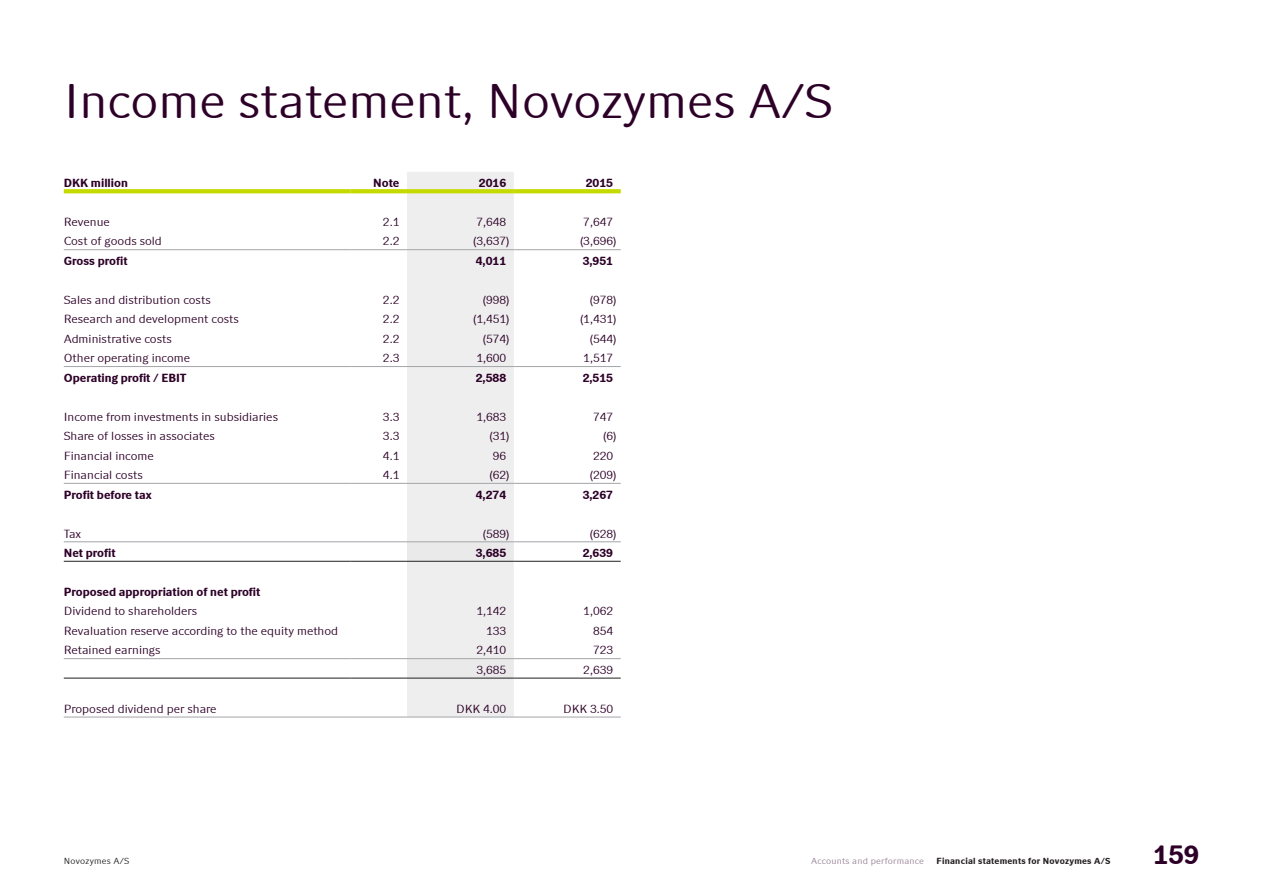
<style>
.page{position:relative;width:1263px;height:893px;background:#fff}
.page>*{position:absolute;margin:0;border:0;box-sizing:border-box;transform-origin:0 0}
.Header1{font:49.5px "Novozymes";color:#2d0028}
.t1{font:700 27px "Novozymes";color:#2d0028}
.Table__TextLeft-No{font:12px "Novozymes";color:#2d0028}
.Table__TextRight-N{font:12px "Novozymes";color:#2d0028}
.Table__TextLeft-Bo{font:700 12px "Novozymes";color:#2d0028}
.Table__TextRight-B{font:700 12px "Novozymes";color:#2d0028}
.Pagenumber__Footer{font:700 9px "Novozymes";letter-spacing:.025em;color:#231f20}
.Pagenumber__Footer-2{font:9px "Novozymes";letter-spacing:.025em;color:#968093}
.t2{font:9px "Novozymes";letter-spacing:.025em;color:#231f20}
</style>
<div class="page">
<div style="left:407px;top:172px;width:107px;height:544px;background:#edeeed"></div>
<svg style="left:64px;top:542px;width:557px;height:136px"></svg>
<svg style="left:64px;top:189px;width:287px;height:4px"></svg>
<svg style="left:351px;top:189px;width:56px;height:4px"></svg>
<svg style="left:514px;top:189px;width:107px;height:4px"></svg>
<svg style="left:407px;top:189px;width:107px;height:4px"></svg>
<hr style="left:64px;top:249px;width:287px;height:1px;background:#a8a9ad">
<hr style="left:351px;top:249px;width:56px;height:1px;background:#a8a9ad">
<hr style="left:407px;top:249px;width:107px;height:1px;background:#a8a9ad">
<hr style="left:514px;top:249px;width:107px;height:1px;background:#a8a9ad">
<hr style="left:64px;top:366px;width:287px;height:1px;background:#a8a9ad">
<hr style="left:351px;top:366px;width:56px;height:1px;background:#a8a9ad">
<hr style="left:407px;top:366px;width:107px;height:1px;background:#a8a9ad">
<hr style="left:514px;top:366px;width:107px;height:1px;background:#a8a9ad">
<hr style="left:64px;top:483px;width:287px;height:1px;background:#a8a9ad">
<hr style="left:351px;top:483px;width:56px;height:1px;background:#a8a9ad">
<hr style="left:407px;top:483px;width:107px;height:1px;background:#a8a9ad">
<hr style="left:514px;top:483px;width:107px;height:1px;background:#a8a9ad">
<hr style="left:64px;top:541px;width:287px;height:1px;background:#a8a9ad">
<hr style="left:64px;top:561px;width:287px;height:1px;background:#231f20">
<hr style="left:351px;top:541px;width:56px;height:1px;background:#a8a9ad">
<hr style="left:351px;top:561px;width:56px;height:1px;background:#231f20">
<hr style="left:407px;top:541px;width:107px;height:1px;background:#a8a9ad">
<hr style="left:407px;top:561px;width:107px;height:1px;background:#231f20">
<hr style="left:514px;top:541px;width:107px;height:1px;background:#a8a9ad">
<hr style="left:514px;top:561px;width:107px;height:1px;background:#231f20">
<hr style="left:64px;top:658px;width:287px;height:1px;background:#a8a9ad">
<hr style="left:64px;top:678px;width:287px;height:1px;background:#231f20">
<hr style="left:351px;top:658px;width:56px;height:1px;background:#a8a9ad">
<hr style="left:351px;top:678px;width:56px;height:1px;background:#231f20">
<hr style="left:407px;top:658px;width:107px;height:1px;background:#a8a9ad">
<hr style="left:407px;top:678px;width:107px;height:1px;background:#231f20">
<hr style="left:514px;top:658px;width:107px;height:1px;background:#a8a9ad">
<hr style="left:514px;top:678px;width:107px;height:1px;background:#231f20">
<hr style="left:64px;top:716px;width:287px;height:2px;background:#a8a9ad">
<hr style="left:351px;top:716px;width:56px;height:2px;background:#a8a9ad">
<hr style="left:407px;top:716px;width:107px;height:2px;background:#a8a9ad">
<hr style="left:514px;top:716px;width:107px;height:2px;background:#a8a9ad">
<p class="Header1" style="left:64px;top:73px;width:770px">Income statement, Novozymes A/S</p>
<p class="Table__TextLeft-Bo" style="left:64px;top:176px;width:66px">DKK million</p>
<p class="Table__TextRight-B" style="left:373px;top:176px;width:28px">Note</p>
<p class="Table__TextRight-B" style="left:479px;top:176px;width:29px">2016</p>
<p class="Table__TextRight-B" style="left:586px;top:176px;width:29px">2015</p>
<p class="Table__TextLeft-No" style="left:64px;top:215px;width:48px">Revenue</p>
<p class="Table__TextRight-N" style="left:383px;top:215px;width:18px">2.1</p>
<p class="Table__TextRight-N" style="left:476px;top:215px;width:31px">7,648</p>
<p class="Table__TextRight-N" style="left:583px;top:215px;width:31px">7,647</p>
<p class="Table__TextLeft-No" style="left:64px;top:234px;width:100px">Cost of goods sold</p>
<p class="Table__TextRight-N" style="left:383px;top:234px;width:18px">2.2</p>
<p class="Table__TextRight-N" style="left:473px;top:234px;width:38px">(3,637)</p>
<p class="Table__TextRight-N" style="left:580px;top:234px;width:38px">(3,696)</p>
<p class="Table__TextLeft-Bo" style="left:64px;top:254px;width:65px">Gross profit</p>
<p class="Table__TextRight-B" style="left:476px;top:254px;width:32px">4,011</p>
<p class="Table__TextRight-B" style="left:583px;top:254px;width:32px">3,951</p>
<p class="Table__TextLeft-No" style="left:64px;top:293px;width:148px">Sales and distribution costs</p>
<p class="Table__TextRight-N" style="left:383px;top:293px;width:18px">2.2</p>
<p class="Table__TextRight-N" style="left:483px;top:293px;width:28px">(998)</p>
<p class="Table__TextRight-N" style="left:590px;top:293px;width:28px">(978)</p>
<p class="Table__TextLeft-No" style="left:64px;top:312px;width:177px">Research and development costs</p>
<p class="Table__TextRight-N" style="left:383px;top:312px;width:18px">2.2</p>
<p class="Table__TextRight-N" style="left:473px;top:312px;width:38px">(1,451)</p>
<p class="Table__TextRight-N" style="left:580px;top:312px;width:38px">(1,431)</p>
<p class="Table__TextLeft-No" style="left:64px;top:332px;width:110px">Administrative costs</p>
<p class="Table__TextRight-N" style="left:383px;top:332px;width:18px">2.2</p>
<p class="Table__TextRight-N" style="left:483px;top:332px;width:28px">(574)</p>
<p class="Table__TextRight-N" style="left:590px;top:332px;width:28px">(544)</p>
<p class="Table__TextLeft-No" style="left:64px;top:351px;width:128px">Other operating income</p>
<p class="Table__TextRight-N" style="left:383px;top:351px;width:18px">2.3</p>
<p class="Table__TextRight-N" style="left:476px;top:351px;width:31px">1,600</p>
<p class="Table__TextRight-N" style="left:583px;top:351px;width:31px">1,517</p>
<p class="Table__TextLeft-Bo" style="left:64px;top:371px;width:124px">Operating profit / EBIT</p>
<p class="Table__TextRight-B" style="left:476px;top:371px;width:32px">2,588</p>
<p class="Table__TextRight-B" style="left:583px;top:371px;width:32px">2,515</p>
<p class="Table__TextLeft-No" style="left:64px;top:410px;width:216px">Income from investments in subsidiaries</p>
<p class="Table__TextRight-N" style="left:383px;top:410px;width:18px">3.3</p>
<p class="Table__TextRight-N" style="left:476px;top:410px;width:31px">1,683</p>
<p class="Table__TextRight-N" style="left:593px;top:410px;width:22px">747</p>
<p class="Table__TextLeft-No" style="left:64px;top:429px;width:153px">Share of losses in associates</p>
<p class="Table__TextRight-N" style="left:383px;top:429px;width:18px">3.3</p>
<p class="Table__TextRight-N" style="left:490px;top:429px;width:21px">(31)</p>
<p class="Table__TextRight-N" style="left:603px;top:429px;width:15px">(6)</p>
<p class="Table__TextLeft-No" style="left:64px;top:449px;width:92px">Financial income</p>
<p class="Table__TextRight-N" style="left:383px;top:449px;width:18px">4.1</p>
<p class="Table__TextRight-N" style="left:493px;top:449px;width:15px">96</p>
<p class="Table__TextRight-N" style="left:593px;top:449px;width:22px">220</p>
<p class="Table__TextLeft-No" style="left:64px;top:468px;width:81px">Financial costs</p>
<p class="Table__TextRight-N" style="left:383px;top:468px;width:18px">4.1</p>
<p class="Table__TextRight-N" style="left:490px;top:468px;width:21px">(62)</p>
<p class="Table__TextRight-N" style="left:590px;top:468px;width:28px">(209)</p>
<p class="Table__TextLeft-Bo" style="left:64px;top:488px;width:89px">Profit before tax</p>
<p class="Table__TextRight-B" style="left:476px;top:488px;width:32px">4,274</p>
<p class="Table__TextRight-B" style="left:583px;top:488px;width:32px">3,267</p>
<p class="Table__TextLeft-No" style="left:64px;top:527px;width:19px">Tax</p>
<p class="Table__TextRight-N" style="left:483px;top:527px;width:28px">(589)</p>
<p class="Table__TextRight-N" style="left:590px;top:527px;width:28px">(628)</p>
<p class="Table__TextLeft-Bo" style="left:64px;top:546px;width:53px">Net profit</p>
<p class="Table__TextRight-B" style="left:476px;top:546px;width:32px">3,685</p>
<p class="Table__TextRight-B" style="left:583px;top:546px;width:32px">2,639</p>
<p class="Table__TextLeft-Bo" style="left:64px;top:585px;width:198px">Proposed appropriation of net profit</p>
<p class="Table__TextLeft-No" style="left:64px;top:604px;width:135px">Dividend to shareholders</p>
<p class="Table__TextRight-N" style="left:476px;top:604px;width:31px">1,142</p>
<p class="Table__TextRight-N" style="left:583px;top:604px;width:31px">1,062</p>
<p class="Table__TextLeft-No" style="left:64px;top:624px;width:276px">Revaluation reserve according to the equity method</p>
<p class="Table__TextRight-N" style="left:486px;top:624px;width:22px">133</p>
<p class="Table__TextRight-N" style="left:593px;top:624px;width:22px">854</p>
<p class="Table__TextLeft-No" style="left:64px;top:643px;width:98px">Retained earnings</p>
<p class="Table__TextRight-N" style="left:476px;top:643px;width:31px">2,410</p>
<p class="Table__TextRight-N" style="left:593px;top:643px;width:22px">723</p>
<p class="Table__TextRight-N" style="left:476px;top:663px;width:31px">3,685</p>
<p class="Table__TextRight-N" style="left:583px;top:663px;width:31px">2,639</p>
<p class="Table__TextLeft-No" style="left:64px;top:702px;width:154px">Proposed dividend per share</p>
<p class="Table__TextRight-N" style="left:456px;top:702px;width:52px">DKK 4.00</p>
<p class="Table__TextRight-N" style="left:563px;top:702px;width:52px">DKK 3.50</p>
<p class="t2" style="left:64px;top:856px;width:67px">Novozymes A/S</p>
<p class="Pagenumber__Footer-2" style="left:811px;top:856px;width:114px">Accounts and performance</p>
<p class="Pagenumber__Footer" style="left:936px;top:856px;width:175px">Financial statements for Novozymes A/S</p>
<h2 class="t1" style="left:1153px;top:839px;width:48px">159</h2>
</div>
